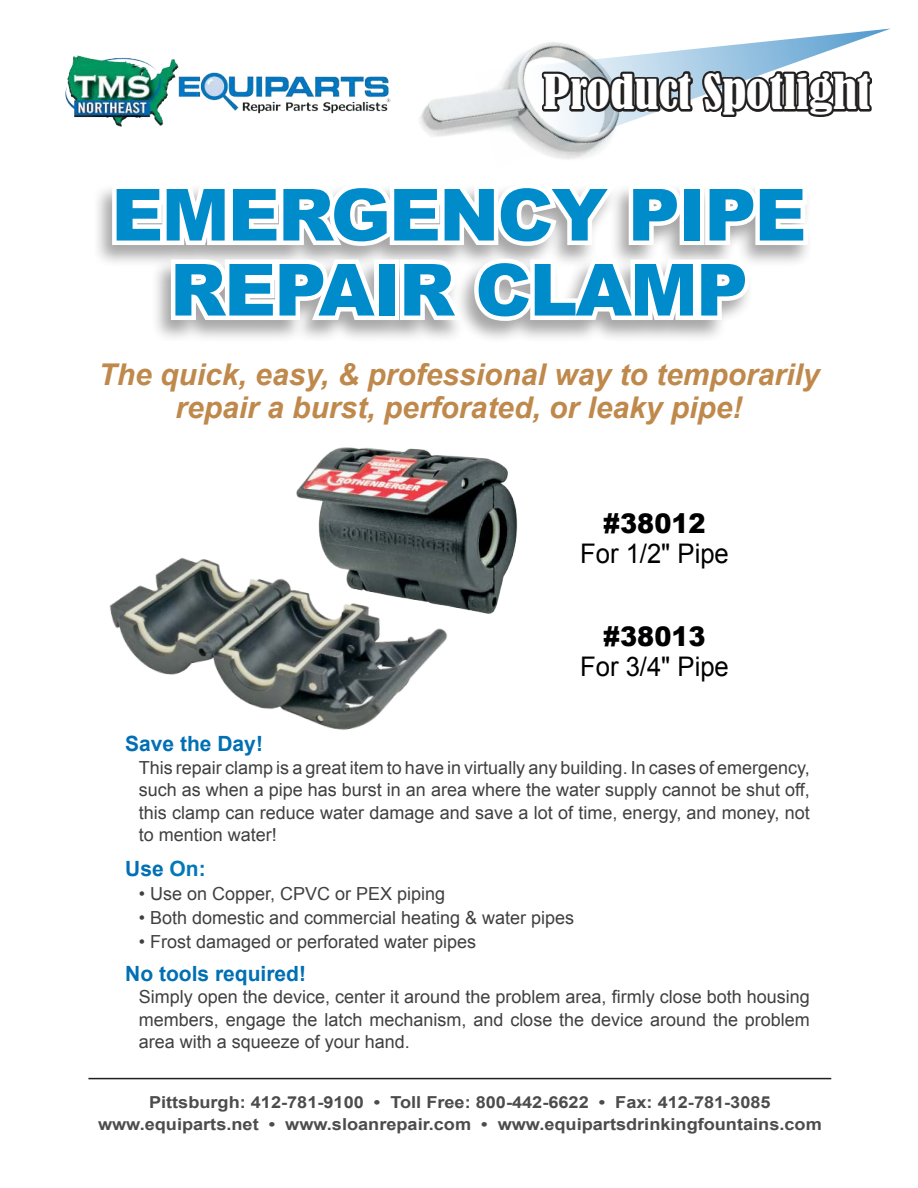
<style>
.page{position:relative;width:918px;height:1188px;background:#fff}
.page>*{position:absolute;margin:0;border:0;box-sizing:border-box;transform-origin:0 0}
.t1{font:900 72px/75px "Arial";letter-spacing:-.025em;color:#008bcb;text-align:center}
.t2{font:condensed 45px "Bernard";color:#fff;scale:1.1 1}
.t3{font:italic 700 30px/33px "Arial";color:#bf894c;text-align:center}
.t4{font:27px "Arial";color:#000002;scale:.95 1}
.t5{font:900 27px "Arial";color:#000002;scale:.95 1}
.t6{font:700 21px "Arial";color:#006fb4}
.t7{font:18px/22.5px "Arial";color:#404041;text-align:justify}
.t8{font:700 16.5px/22.5px "Arial";color:#4c4c4e;text-align:center;scale:1.1 1}
.s1{color:#0178b9}
</style>
<div class="page">
<img style="left:65px;top:55px;width:326px;height:72px">
<hr style="left:88px;top:1078px;width:743px;height:1px;background:#221f1f">
<div style="left:92px;top:183px;width:721px;height:162px;background:#221f1f;opacity:.4"></div>
<svg style="left:108px;top:183px;width:704px;height:149px"></svg>
<img style="left:296px;top:447px;width:222px;height:167px">
<img style="left:109px;top:551px;width:346px;height:179px">
<img style="left:398px;top:94px;width:254px;height:144px">
<svg style="left:474px;top:29px;width:416px;height:140px"></svg>
<svg style="left:538px;top:67px;width:338px;height:53px"></svg>
<h2 class="t2" style="left:543px;top:73px;width:299px">Product Spotlight</h2>
<h1 class="t1" style="left:111px;top:178px;width:697px">EMERGENCY PIPE<br>REPAIR CLAMP</h1>
<h3 class="t3" style="left:99px;top:360px;width:722px">The quick, easy, &amp; professional way to temporarily repair a burst, perforated, or leaky pipe!</h3>
<h3 class="t5" style="left:603px;top:508px;width:109px">#38012</h3>
<h3 class="t4" style="left:580px;top:544px;width:158px">For 1/2" Pipe</h3>
<h3 class="t5" style="left:603px;top:621px;width:109px">#38013</h3>
<h3 class="t4" style="left:580px;top:656px;width:158px">For 3/4" Pipe</h3>
<p class="t6" style="left:125px;top:730px;width:139px">Save the Day!</p>
<p class="t7" style="left:139px;top:758px;width:673px">This repair clamp is a great item to have in virtually any building. In cases of emergency, such as when a pipe has burst in an area where the water supply cannot be shut off, this clamp can reduce water damage and save a lot of time, energy, and money, not to mention water!</p>
<p class="t6" style="left:125px;top:855px;width:82px">Use <span class="s1">On:</span></p>
<p class="t7" style="left:139px;top:882px;width:308px">• Use on Copper, CPVC or PEX piping</p>
<p class="t7" style="left:139px;top:906px;width:437px">• Both domestic and commercial heating &amp; water pipes</p>
<p class="t7" style="left:139px;top:930px;width:339px">• Frost damaged or perforated water pipes</p>
<p class="t6" style="left:125px;top:960px;width:182px">No tools required!</p>
<p class="t7" style="left:139px;top:986px;width:673px">Simply open the device, center it around the problem area, firmly close both housing members, engage the latch mechanism, and close the device around the problem area with a squeeze of your hand.</p>
<p class="t8" style="left:98px;top:1091px;width:659px">Pittsburgh: 412-781-9100 • Toll Free: 800-442-6622 • Fax: 412-781-3085 www.equiparts.net • www.sloanrepair.com • www.equipartsdrinkingfountains.com</p>
</div>
